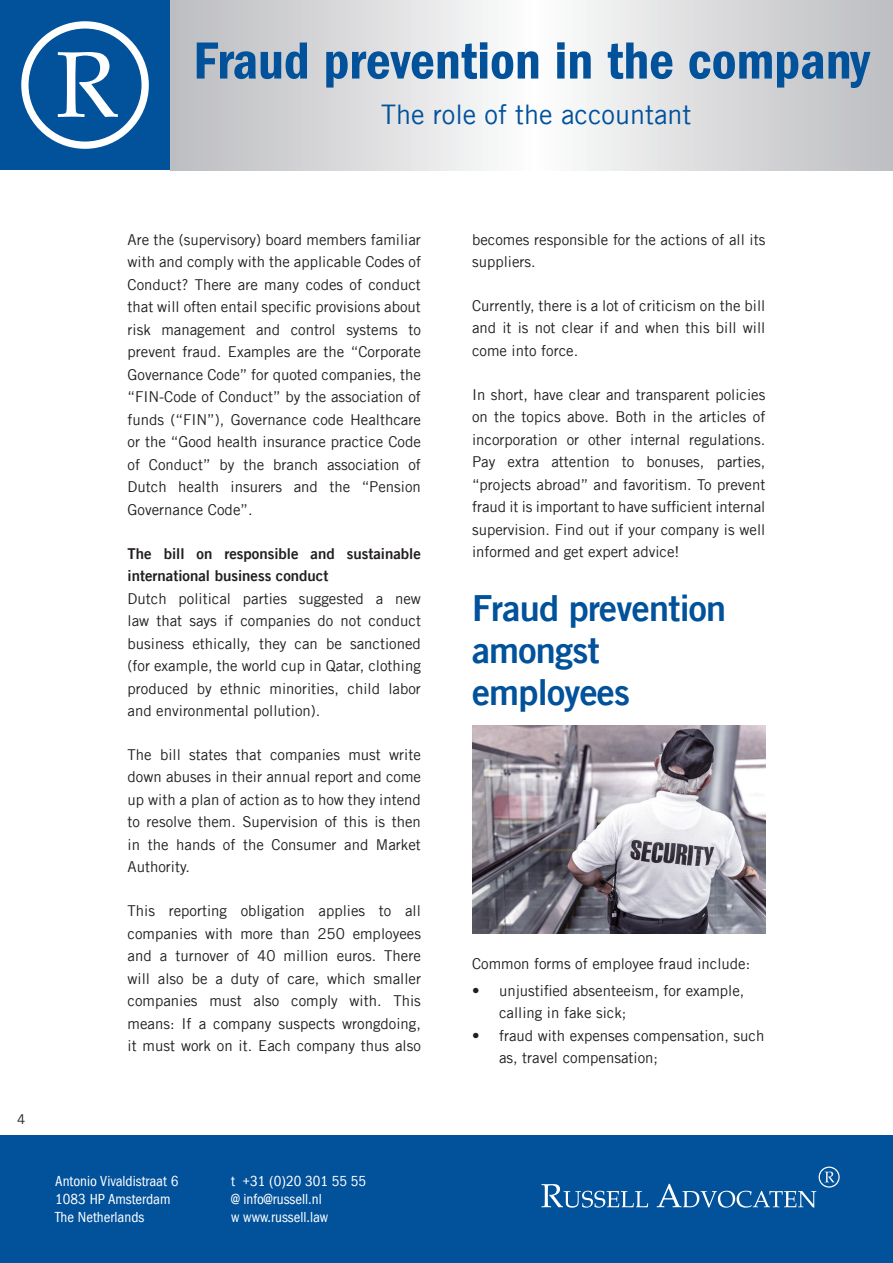
<style>
.page{position:relative;width:893px;height:1263px;background:#fff}
.page>*{position:absolute;margin:0;border:0;box-sizing:border-box;transform-origin:0 0}
.t1{font:600 condensed 54px "Franklin Gothic LT";color:#01519b}
.t2{font:36px/42px "Trade Gothic LT Bold Two";letter-spacing:-.02em;color:#01519b}
.t3{font:27px "Trade Gothic LT";color:#01519b}
.t4{font:15px/22.5px "Trade Gothic LT";color:#231f20;text-align:justify}
.t5{font:condensed 15px/18px "Franklin Gothic LT";color:#fff}
.t6{font:15px/22.5px "Trade Gothic LT Bold Two";color:#231f20}
.t7{font:13.5px "Trade Gothic LT";color:#231f20}
</style>
<div class="page">
<div style="left:0;top:0;width:170px;height:170px;background:#01519b"></div>
<svg style="left:170px;top:0;width:723px;height:170px"></svg>
<svg style="left:58px;top:52px;width:60px;height:65px"></svg>
<div style="left:21px;top:21px;width:128px;height:128px;border:7px solid #fff;border-radius:50%"></div>
<div style="left:0;top:1135px;width:893px;height:128px;background:#01519b"></div>
<svg style="left:541px;top:1184px;width:107px;height:23px"></svg>
<svg style="left:657px;top:1166px;width:183px;height:42px"></svg>
<img style="left:472px;top:725px;width:293px;height:209px">
<h1 class="t1" style="left:193px;top:30px;width:678px">Fraud prevention in the company</h1>
<h3 class="t3" style="left:381px;top:98px;width:312px">The role of the accountant</h3>
<p class="t7" style="left:17px;top:1111px;width:10px">4</p>
<p class="t4" style="left:128px;top:228px;width:295px">Are the (supervisory) board members familiar with and comply with the applicable Codes of Conduct? There are many codes of conduct that will often entail specific provisions about risk management and control systems to prevent fraud. Examples are the “Corporate Governance Code” for quoted companies, the “FIN-Code of Conduct” by the association of funds (“FIN”), Governance code Healthcare or the “Good health insurance practice Code of Conduct” by the branch association of Dutch health insurers and the “Pension Governance Code”.</p>
<p class="t6" style="left:128px;top:542px;width:295px">The bill on responsible and sustainable international business conduct</p>
<p class="t4" style="left:128px;top:587px;width:295px">Dutch political parties suggested a new law that says if companies do not conduct business ethically, they can be sanctioned (for example, the world cup in Qatar, clothing produced by ethnic minorities, child labor and environmental pollution).</p>
<p class="t4" style="left:128px;top:743px;width:295px">The bill states that companies must write down abuses in their annual report and come up with a plan of action as to how they intend to resolve them. Supervision of this is then in the hands of the Consumer and Market Authority.</p>
<p class="t4" style="left:128px;top:899px;width:295px">This reporting obligation applies to all companies with more than 250 employees and a turnover of 40 million euros. There will also be a duty of care, which smaller companies must also comply with. This means: If a company suspects wrongdoing, it must work on it. Each company thus also</p>
<p class="t5" style="left:55px;top:1172px;width:125px">Antonio Vivaldistraat 6<br>1083 HP Amsterdam<br>The Netherlands</p>
<p class="t5" style="left:231px;top:1172px;width:137px">t +31 (0)20 301 55 55 @ info@russell.nl<br>w www.russell.law</p>
<p class="t4" style="left:472px;top:228px;width:295px">becomes responsible for the actions of all its suppliers.</p>
<p class="t4" style="left:472px;top:294px;width:295px">Currently, there is a lot of criticism on the bill and it is not clear if and when this bill will come into force.</p>
<p class="t4" style="left:472px;top:383px;width:295px">In short, have clear and transparent policies on the topics above. Both in the articles of incorporation or other internal regulations.<br>Pay extra attention to bonuses, parties, “projects abroad” and favoritism. To prevent fraud it is important to have sufficient internal supervision. Find out if your company is well informed and get expert advice!</p>
<h2 class="t2" style="left:472px;top:586px;width:256px">Fraud prevention amongst employees</h2>
<p class="t4" style="left:472px;top:952px;width:280px">Common forms of employee fraud include:</p>
<p class="t4" style="left:499px;top:979px;width:247px;text-indent:-27px">• unjustified absenteeism, for example, calling in fake sick;</p>
<p class="t4" style="left:499px;top:1024px;width:267px;text-indent:-27px">• fraud with expenses compensation, such as, travel compensation;</p>
</div>
